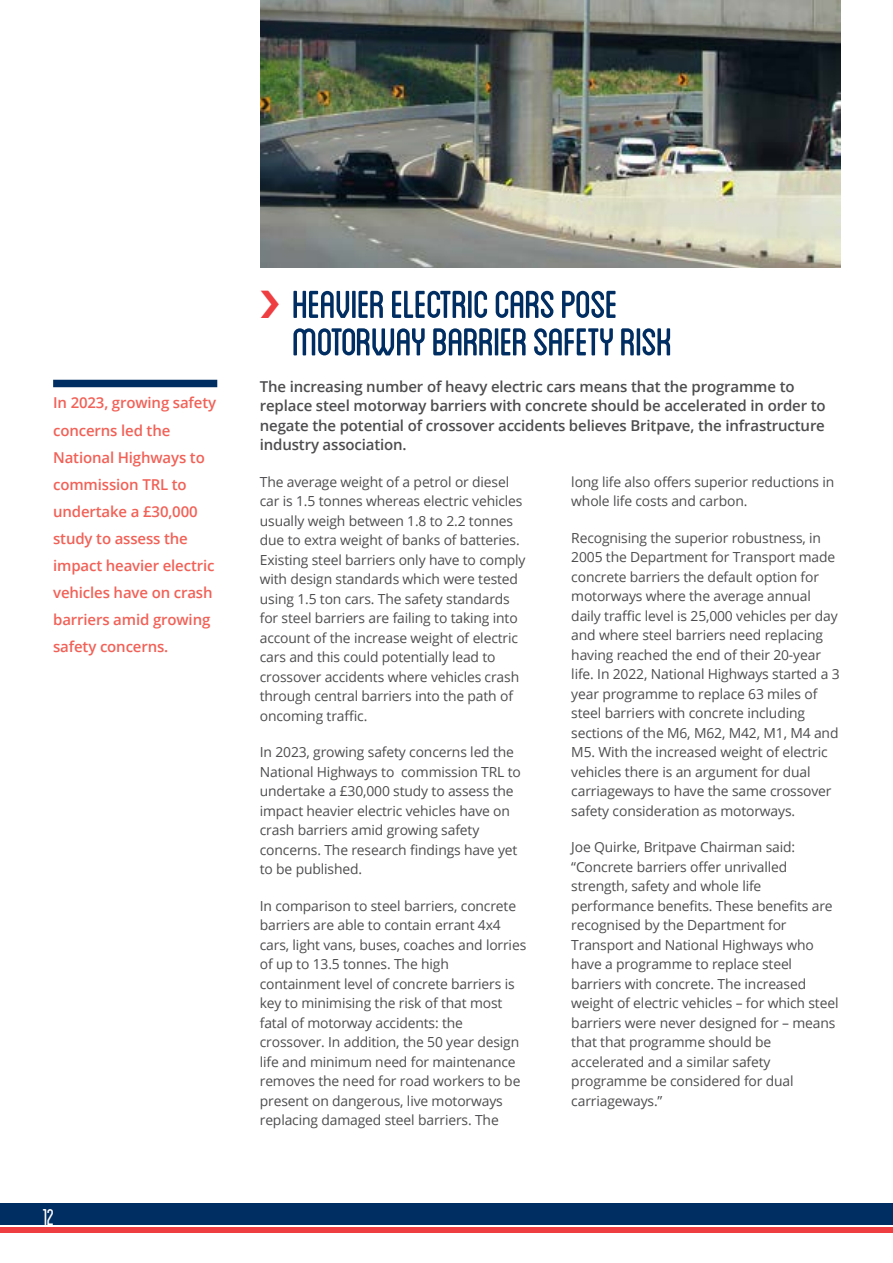
<style>
.page{position:relative;width:893px;height:1263px;background:#fff}
.page>*{position:absolute;margin:0;border:0;box-sizing:border-box;transform-origin:0 0}
.t1{font:54.75px "Blanch Caps";letter-spacing:-.03em;color:#002d62}
.t2{font:condensed 24px "Blanch";color:#fff}
.t3{font:600 15px/19.5px "Open Sans";letter-spacing:-.01em;color:#4d4d4f}
.t4{font:600 15px/27px "Open Sans";letter-spacing:-.01em;color:#f16157}
.t5{font:13.8px/19.5px "Open Sans";letter-spacing:-.01em;color:#4d4d4f}
</style>
<div class="page">
<div style="left:0;top:1203px;width:893px;height:22px;background:#002d62"></div>
<div style="left:0;top:1227px;width:893px;height:6px;background:#ef3e42"></div>
<div style="left:53px;top:380px;width:164px;height:7px;background:#002d62"></div>
<img style="left:260px;top:0;width:580px;height:268px">
<p class="t4" style="left:53px;top:389px;width:165px">In 2023, growing safety concerns led the<br>National Highways to commission TRL to undertake a £30,000 study to assess the impact heavier electric vehicles have on crash barriers amid growing safety concerns.</p>
<h2 class="t2" style="left:43px;top:1204px;width:13px">12</h2>
<h1 class="t1" style="left:292px;top:280px;width:328px">HEAVIER ELECTRIC CARS POSE</h1>
<h1 class="t1" style="left:292px;top:317px;width:383px">MOTORWAY BARRIER SAFETY RISK</h1>
<p class="t3" style="left:260px;top:376px;width:567px">The increasing number of heavy electric cars means that the programme to replace steel motorway barriers with concrete should be accelerated in order to negate the potential of crossover accidents believes Britpave, the infrastructure industry association.</p>
<p class="t5" style="left:260px;top:472px;width:267px">The average weight of a petrol or diesel car is 1.5 tonnes whereas electric vehicles usually weigh between 1.8 to 2.2 tonnes due to extra weight of banks of batteries.<br>Existing steel barriers only have to comply with design standards which were tested using 1.5 ton cars. The safety standards for steel barriers are failing to taking into account of the increase weight of electric cars and this could potentially lead to crossover accidents where vehicles crash through central barriers into the path of oncoming traffic.</p>
<p class="t5" style="left:260px;top:742px;width:263px">In 2023, growing safety concerns led the National Highways to commission TRL to undertake a £30,000 study to assess the impact heavier electric vehicles have on crash barriers amid growing safety concerns. The research findings have yet to be published.</p>
<p class="t5" style="left:260px;top:896px;width:268px">In comparison to steel barriers, concrete barriers are able to contain errant 4x4 cars, light vans, buses, coaches and lorries of up to 13.5 tonnes. The high containment level of concrete barriers is key to minimising the risk of that most fatal of motorway accidents: the crossover. In addition, the 50 year design life and minimum need for maintenance removes the need for road workers to be present on dangerous, live motorways replacing damaged steel barriers. The</p>
<p class="t5" style="left:571px;top:472px;width:265px">long life also offers superior reductions in whole life costs and carbon.</p>
<p class="t5" style="left:571px;top:528px;width:270px">Recognising the superior robustness, in 2005 the Department for Transport made concrete barriers the default option for motorways where the average annual daily traffic level is 25,000 vehicles per day and where steel barriers need replacing having reached the end of their 20-year life. In 2022, National Highways started a 3 year programme to replace 63 miles of steel barriers with concrete including sections of the M6, M62, M42, M1, M4 and M5. With the increased weight of electric vehicles there is an argument for dual carriageways to have the same crossover safety consideration as motorways.</p>
<p class="t5" style="left:571px;top:837px;width:269px">Joe Quirke, Britpave Chairman said: “Concrete barriers offer unrivalled strength, safety and whole life performance benefits. These benefits are recognised by the Department for Transport and National Highways who have a programme to replace steel barriers with concrete. The increased weight of electric vehicles – for which steel barriers were never designed for – means that that programme should be accelerated and a similar safety programme be considered for dual carriageways.”</p>
</div>
